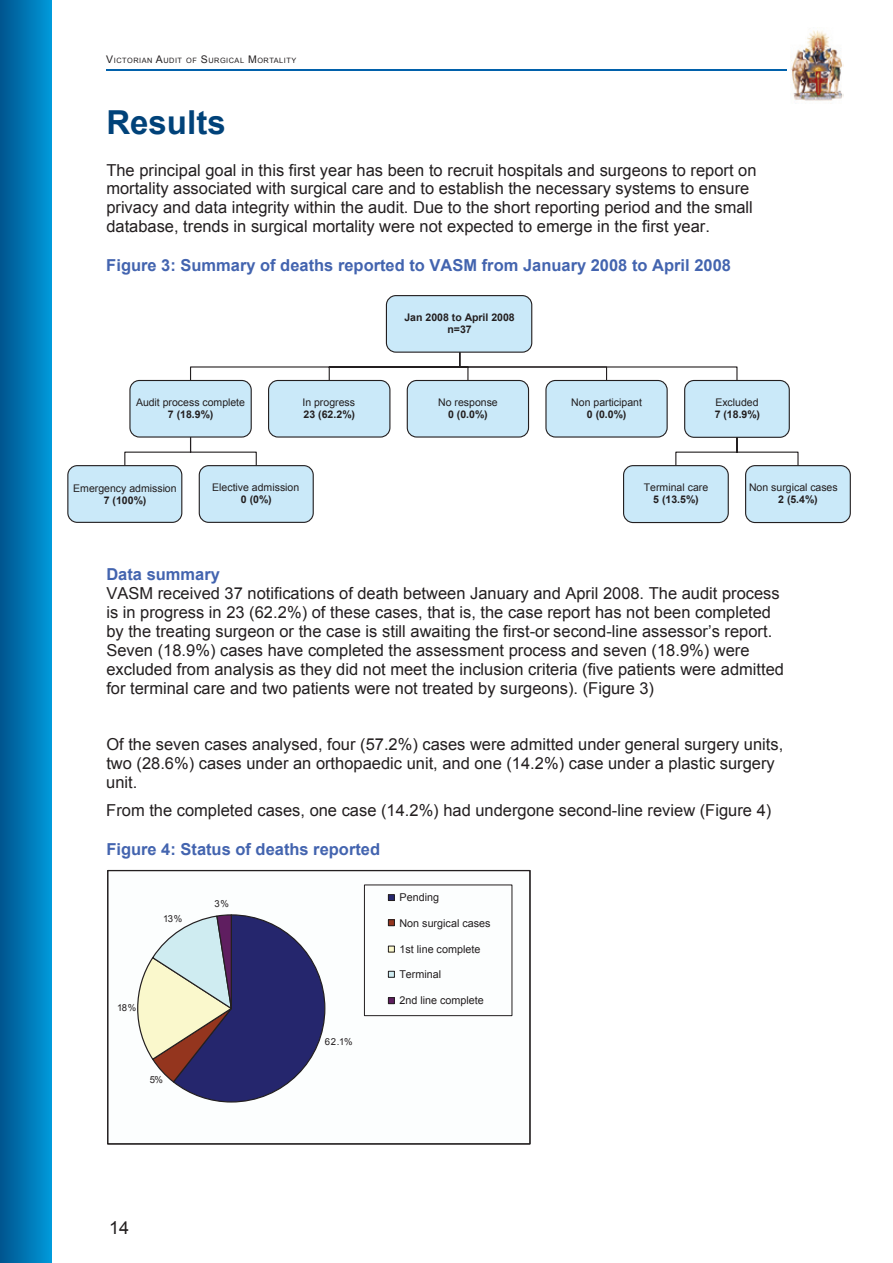
<style>
.page{position:relative;width:893px;height:1263px;background:#fff}
.page>*{position:absolute;margin:0;border:0;box-sizing:border-box;transform-origin:0 0}
.t1{font:700 33px "Arial";color:#004279}
.t2{font:18px "Arial";color:#231f20}
.t3{font:16.5px/18.9px "Arial";color:#231f20}
.t4{font:700 16.5px "Arial";color:#4364af}
.t5{font:10.8px "Arial";color:#231f20}
.t6{font:10.5px "Arial";color:#231f20}
.t7{font:700 10.5px/12.3px "Arial";color:#231f20;text-align:center}
.t8{font:9.6px "Arial";color:#231f20}
.t9{font:7.35px "Arial";letter-spacing:.07em;color:#231f20}
.s1{font-size:10.5px}
</style>
<div class="page">
<svg style="left:124px;top:366px;width:675px;height:99px"></svg>
<svg style="left:189px;top:353px;width:419px;height:29px"></svg>
<div style="left:130px;top:380px;width:121px;height:57px;background:#cae9f9;border-radius:9px"></div>
<div style="left:129px;top:380px;width:123px;height:58px;border:1px solid #231f20;border-radius:9px"></div>
<div style="left:269px;top:380px;width:121px;height:57px;background:#cae9f9;border-radius:9px"></div>
<div style="left:268px;top:380px;width:122px;height:58px;border:1px solid #231f20;border-radius:9px"></div>
<div style="left:386px;top:296px;width:146px;height:56px;background:#cae9f9;border-radius:9px"></div>
<div style="left:386px;top:295px;width:146px;height:58px;border:1px solid #231f20;border-radius:9px"></div>
<div style="left:546px;top:380px;width:121px;height:57px;background:#cae9f9;border-radius:9px"></div>
<div style="left:545px;top:380px;width:123px;height:58px;border:1px solid #231f20;border-radius:9px"></div>
<div style="left:407px;top:380px;width:121px;height:57px;background:#cae9f9;border-radius:9px"></div>
<div style="left:407px;top:380px;width:122px;height:58px;border:1px solid #231f20;border-radius:9px"></div>
<div style="left:68px;top:466px;width:114px;height:56px;background:#cae9f9;border-radius:9px"></div>
<div style="left:67px;top:465px;width:115px;height:58px;border:1px solid #231f20;border-radius:9px"></div>
<div style="left:199px;top:466px;width:114px;height:56px;background:#cae9f9;border-radius:9px"></div>
<div style="left:199px;top:465px;width:115px;height:58px;border:1px solid #231f20;border-radius:9px"></div>
<div style="left:685px;top:380px;width:104px;height:57px;background:#cae9f9;border-radius:9px"></div>
<div style="left:684px;top:380px;width:106px;height:58px;border:1px solid #231f20;border-radius:9px"></div>
<div style="left:624px;top:466px;width:104px;height:56px;background:#cae9f9;border-radius:9px"></div>
<div style="left:623px;top:465px;width:106px;height:58px;border:1px solid #231f20;border-radius:9px"></div>
<div style="left:746px;top:466px;width:104px;height:56px;background:#cae9f9;border-radius:9px"></div>
<div style="left:745px;top:465px;width:106px;height:58px;border:1px solid #231f20;border-radius:9px"></div>
<svg style="left:137px;top:914px;width:189px;height:189px"></svg>
<div style="left:364px;top:885px;width:148px;height:131px;border:1px solid #231f20"></div>
<div style="left:388px;top:894px;width:7px;height:7px;border:1px solid #231f20"></div>
<div style="left:388px;top:919px;width:7px;height:7px;border:1px solid #231f20"></div>
<div style="left:388px;top:946px;width:7px;height:6px;border:1px solid #231f20"></div>
<div style="left:388px;top:971px;width:7px;height:7px;border:1px solid #231f20"></div>
<div style="left:388px;top:997px;width:7px;height:7px;border:1px solid #231f20"></div>
<div style="left:107px;top:870px;width:423px;height:274px;border:1px solid #231f20"></div>
<div style="left:0;top:0;width:51px;height:1263px;background:linear-gradient(to right,#00548e,#0098d8)"></div>
<hr style="left:106px;top:69px;width:681px;height:1px;background:#0161ab">
<img style="left:791px;top:30px;width:52px;height:74px">
<p class="t9" style="left:106px;top:56px;width:192px"><span class="s1">V</span>ICTORIAN <span class="s1">A</span>UDIT OF <span class="s1">S</span>URGICAL <span class="s1">M</span>ORTALITY</p>
<h1 class="t1" style="left:106px;top:104px;width:121px">Results</h1>
<p class="t3" style="left:106px;top:160px;width:652px">The pr ncipal goal in this first year has been to recruit hospitals and surgeons to report on mortality associ ted with surg cal care and to establish the necessary systems to nsure privacy and data teg ity within he audit. Due to the short repo ting period and the small database, trends in surgical mortality were not expected to emerge in the first year.</p>
<p class="t4" style="left:106px;top:255px;width:626px">Figure 3: Summary of deaths reported to VASM from January 2008 to April 2008</p>
<p class="t3" style="left:106px;top:159px;width:648px">mortality associated with surgical care and to establish the necessary systems to ensure privacy and data integrity within the audit. Due to the short reporting period and the small database, trends in surgical mortality were not expected to emerge in the first year.</p>
<p class="t7" style="left:404px;top:311px;width:112px">Jan 2008 to April 2008 n=37</p>
<p class="t6" style="left:136px;top:396px;width:111px">Audit process complete</p>
<p class="t7" style="left:168px;top:408px;width:47px">7 (18.9%)</p>
<p class="t6" style="left:302px;top:396px;width:54px">In progress</p>
<p class="t7" style="left:304px;top:408px;width:53px">23 (62.2%)</p>
<p class="t6" style="left:438px;top:397px;width:61px">No response</p>
<p class="t7" style="left:448px;top:408px;width:41px">0 (0.0%)</p>
<p class="t6" style="left:571px;top:396px;width:72px">Non participant</p>
<p class="t7" style="left:587px;top:408px;width:41px">0 (0.0%)</p>
<p class="t6" style="left:715px;top:396px;width:45px">Excluded</p>
<p class="t7" style="left:715px;top:408px;width:47px">7 (18.9%)</p>
<p class="t6" style="left:73px;top:482px;width:105px">Emergency admission</p>
<p class="t7" style="left:104px;top:494px;width:44px">7 (100%)</p>
<p class="t6" style="left:212px;top:481px;width:89px">Elective admission</p>
<p class="t7" style="left:241px;top:493px;width:32px">0 (0%)</p>
<p class="t6" style="left:644px;top:481px;width:66px">Terminal care</p>
<p class="t7" style="left:653px;top:493px;width:47px">5 (13.5%)</p>
<p class="t6" style="left:749px;top:481px;width:90px">Non surgical cases</p>
<p class="t7" style="left:778px;top:493px;width:41px">2 (5.4%)</p>
<p class="t4" style="left:106px;top:565px;width:115px">Data summary</p>
<p class="t3" style="left:106px;top:583px;width:679px">VASM rec ived 37 notifications of death between January and April 2008. The audit proc ss is in progress in 23 (62.2%) of these cases, that is, the case report has not been completed by the treating surg on or the cas is s ill awaiting the first-or second-lin assessor’s report.<br>Seven (18.9%) case h ve completed th assessment process and seven (18.9%) were excluded from analysis as they did not mee the inclusion criteria five patients were admitted for terminal care and two patients were not treated by surgeons). (Figure 3)</p>
<p class="t3" style="left:106px;top:582px;width:679px">is in progress in 23 (62.2%) of these cases, that is, the case report has not been completed by the treating surgeon or the case is still awaiting the first-or second-line assessor’s report.<br>Seven (18.9%) cases have completed the assessment process and seven (18.9%) were excluded from analysis as they did not meet the inclusion criteria (five patients were admitted for terminal care and two patients were not treated by surgeons). (Figure 3)</p>
<p class="t3" style="left:106px;top:733px;width:670px">two (28.6%) cases under an orthopaedic unit, and one (14.2%) case under a plastic surgery unit.</p>
<p class="t3" style="left:106px;top:734px;width:678px">Of the seven cases analysed, four (57.2%) cases were admitted under g nera surgery units, two (28.6%) cases under an orthopaedic unit, and one (14.2%) case under a plastic surgery unit.</p>
<p class="t3" style="left:106px;top:800px;width:666px">From the completed cases, one case (14.2%) had undergone second-line review (Figure 4)</p>
<p class="t4" style="left:106px;top:840px;width:275px">Figure 4: Status of deaths reported</p>
<p class="t8" style="left:163px;top:914px;width:21px">13%</p>
<p class="t8" style="left:117px;top:1002px;width:21px">18%</p>
<p class="t8" style="left:150px;top:1074px;width:15px">5%</p>
<p class="t8" style="left:215px;top:898px;width:16px">3%</p>
<p class="t2" style="left:109px;top:1217px;width:21px">14</p>
<p class="t8" style="left:325px;top:1036px;width:29px">62.1%</p>
<p class="t5" style="left:399px;top:891px;width:41px">Pending</p>
<p class="t5" style="left:399px;top:917px;width:93px">Non surgical cases</p>
<p class="t5" style="left:399px;top:943px;width:82px">1st line complete</p>
<p class="t5" style="left:399px;top:968px;width:43px">Terminal</p>
<p class="t5" style="left:399px;top:994px;width:86px">2nd line complete</p>
<p class="t5" style="left:399px;top:923px;width:82px">1st line complete</p>
<p class="t5" style="left:399px;top:948px;width:43px">Terminal</p>
</div>
